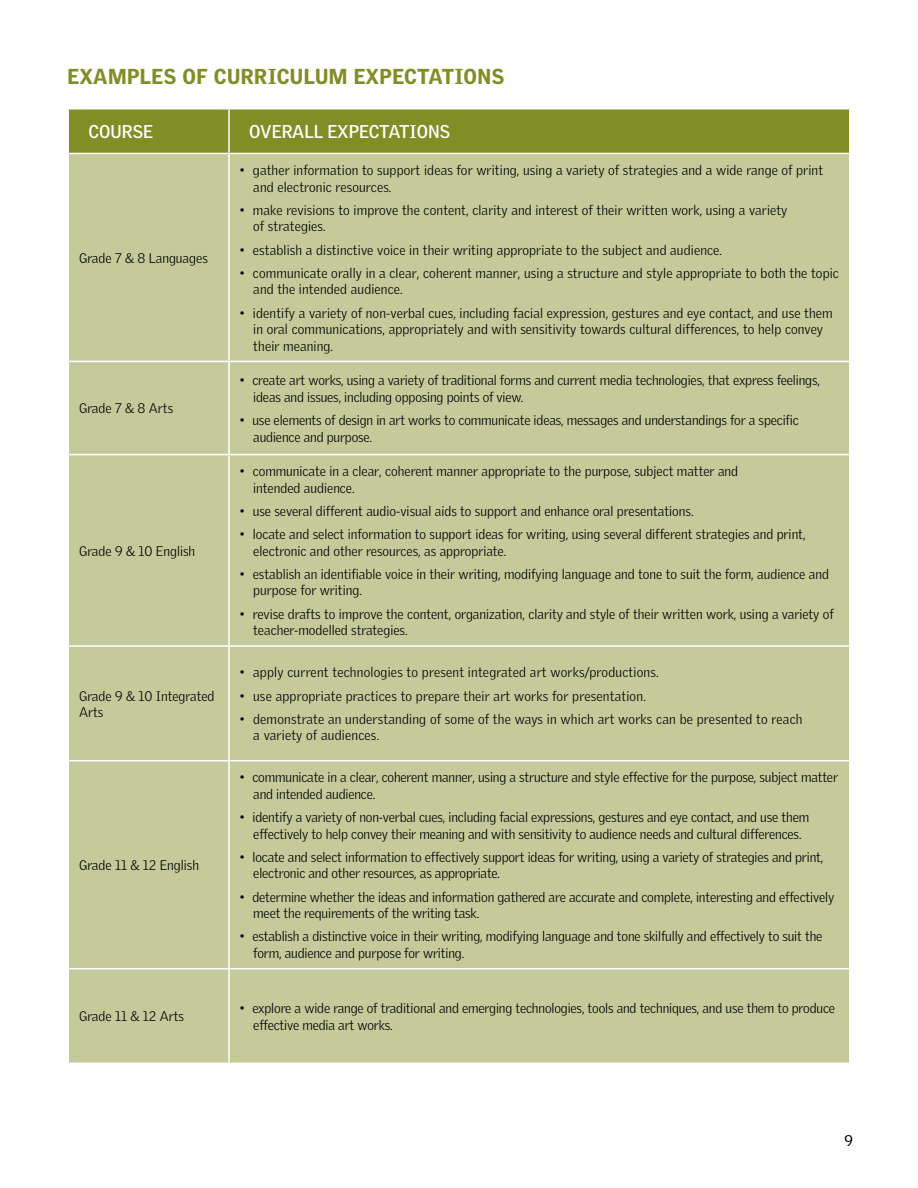
<style>
.page{position:relative;width:918px;height:1188px;background:#fff}
.page>*{position:absolute;margin:0;border:0;box-sizing:border-box;transform-origin:0 0}
.t1{font:900 21px "Griffith Gothic";letter-spacing:.02em;color:#818d25}
.t2{font:700 18px "Griffith Gothic";color:#fff}
.t3{font:15px "Griffith Gothic";color:#000}
.t4{font:300 13.5px/16.5px "Griffith Gothic";color:#000}
</style>
<div class="page">
<div style="left:69px;top:110px;width:780px;height:43px;background:#818d25"></div>
<div style="left:69px;top:154px;width:780px;height:909px;background:#c5ca9b"></div>
<hr style="left:228px;top:455px;width:2px;height:190px;background:#fff">
<hr style="left:68px;top:645px;width:161px;height:2px;background:#fff">
<hr style="left:229px;top:645px;width:621px;height:2px;background:#fff">
<hr style="left:228px;top:647px;width:2px;height:113px;background:#fff">
<hr style="left:68px;top:760px;width:161px;height:2px;background:#fff">
<hr style="left:229px;top:760px;width:621px;height:2px;background:#fff">
<hr style="left:228px;top:762px;width:2px;height:206px;background:#fff">
<hr style="left:68px;top:968px;width:161px;height:2px;background:#fff">
<hr style="left:229px;top:968px;width:621px;height:2px;background:#fff">
<hr style="left:228px;top:970px;width:2px;height:93px;background:#fff">
<hr style="left:68px;top:454px;width:161px;height:1px;background:#fff">
<hr style="left:229px;top:454px;width:621px;height:1px;background:#fff">
<hr style="left:228px;top:110px;width:2px;height:43px;background:#fff">
<hr style="left:228px;top:154px;width:2px;height:207px;background:#fff">
<hr style="left:68px;top:361px;width:161px;height:1px;background:#fff">
<hr style="left:229px;top:361px;width:621px;height:1px;background:#fff">
<hr style="left:228px;top:362px;width:2px;height:92px;background:#fff">
<h1 class="t1" style="left:68px;top:64px;width:438px">EXAMPLES OF CURRICULUM EXPECTATIONS</h1>
<h2 class="t2" style="left:88px;top:121px;width:66px">COURSE</h2>
<h2 class="t2" style="left:249px;top:121px;width:202px">OVERALL EXPECTATIONS</h2>
<p class="t4" style="left:79px;top:250px;width:130px">Grade 7 &amp; 8 Languages</p>
<p class="t4" style="left:79px;top:400px;width:96px">Grade 7 &amp; 8 Arts</p>
<p class="t4" style="left:79px;top:542px;width:118px">Grade 9 &amp; 10 English</p>
<p class="t4" style="left:79px;top:687px;width:137px">Grade 9 &amp; 10 Integrated<br>Arts</p>
<p class="t4" style="left:79px;top:857px;width:122px">Grade 11 &amp; 12 English</p>
<p class="t4" style="left:253px;top:162px;width:571px;text-indent:-14px">• gather information to support ideas for writing, using a variety of strategies and a wide range of print and electronic resources.</p>
<p class="t4" style="left:253px;top:202px;width:536px;text-indent:-14px">• make revisions to improve the content, clarity and interest of their written work, using a variety of strategies.</p>
<p class="t4" style="left:240px;top:241px;width:484px">• establish a distinctive voice in their writing appropriate to the subject and audience.</p>
<p class="t4" style="left:253px;top:265px;width:587px;text-indent:-14px">• communicate orally in a clear, coherent manner, using a structure and style appropriate to both the topic and the intended audience.</p>
<p class="t4" style="left:253px;top:304px;width:581px;text-indent:-14px">• identify a variety of non-verbal cues, including facial expression, gestures and eye contact, and use them in oral communications, appropriately and with sensitivity towards cultural differences, to help convey their meaning.</p>
<p class="t4" style="left:253px;top:372px;width:568px;text-indent:-14px">• create art works, using a variety of traditional forms and current media technologies, that express feelings, ideas and issues, including opposing points of view.</p>
<p class="t4" style="left:253px;top:412px;width:547px;text-indent:-14px">• use elements of design in art works to communicate ideas, messages and understandings for a specific audience and purpose.</p>
<p class="t4" style="left:253px;top:463px;width:486px;text-indent:-14px">• communicate in a clear, coherent manner appropriate to the purpose, subject matter and intended audience.</p>
<p class="t4" style="left:240px;top:503px;width:455px">• use several different audio-visual aids to support and enhance oral presentations.</p>
<p class="t4" style="left:253px;top:526px;width:554px;text-indent:-14px">• locate and select information to support ideas for writing, using several different strategies and print, electronic and other resources, as appropriate.</p>
<p class="t4" style="left:253px;top:566px;width:577px;text-indent:-14px">• establish an identifiable voice in their writing, modifying language and tone to suit the form, audience and purpose for writing.</p>
<p class="t4" style="left:253px;top:605px;width:582px;text-indent:-14px">• revise drafts to improve the content, organization, clarity and style of their written work, using a variety of teacher-modelled strategies.</p>
<p class="t4" style="left:240px;top:664px;width:420px">• apply current technologies to present integrated art works/productions.</p>
<p class="t4" style="left:240px;top:687px;width:408px">• use appropriate practices to prepare their art works for presentation.</p>
<p class="t4" style="left:253px;top:710px;width:551px;text-indent:-14px">• demonstrate an understanding of some of the ways in which art works can be presented to reach a variety of audiences.</p>
<p class="t4" style="left:253px;top:769px;width:586px;text-indent:-14px">• communicate in a clear, coherent manner, using a structure and style effective for the purpose, subject matter and intended audience.</p>
<p class="t4" style="left:240px;top:809px;width:571px;text-align:center">• identify a variety of non-verbal cues, including facial expressions, gestures and eye contact, and use them effectively to help convey their meaning and with sensitivity to audience needs and cultural differences.</p>
<p class="t4" style="left:253px;top:849px;width:572px;text-indent:-14px">• locate and select information to effectively support ideas for writing, using a variety of strategies and print, electronic and other resources, as appropriate.</p>
<p class="t4" style="left:253px;top:888px;width:582px;text-indent:-14px">• determine whether the ideas and information gathered are accurate and complete, interesting and effectively meet the requirements of the writing task.</p>
<p class="t4" style="left:253px;top:928px;width:571px;text-indent:-14px">• establish a distinctive voice in their writing, modifying language and tone skilfully and effectively to suit the form, audience and purpose for writing.</p>
<p class="t4" style="left:79px;top:1008px;width:107px">Grade 11 &amp; 12 Arts</p>
<p class="t4" style="left:253px;top:1000px;width:583px;text-indent:-14px">• explore a wide range of traditional and emerging technologies, tools and techniques, and use them to produce effective media art works.</p>
<p class="t3" style="left:845px;top:1132px;width:10px">9</p>
</div>
